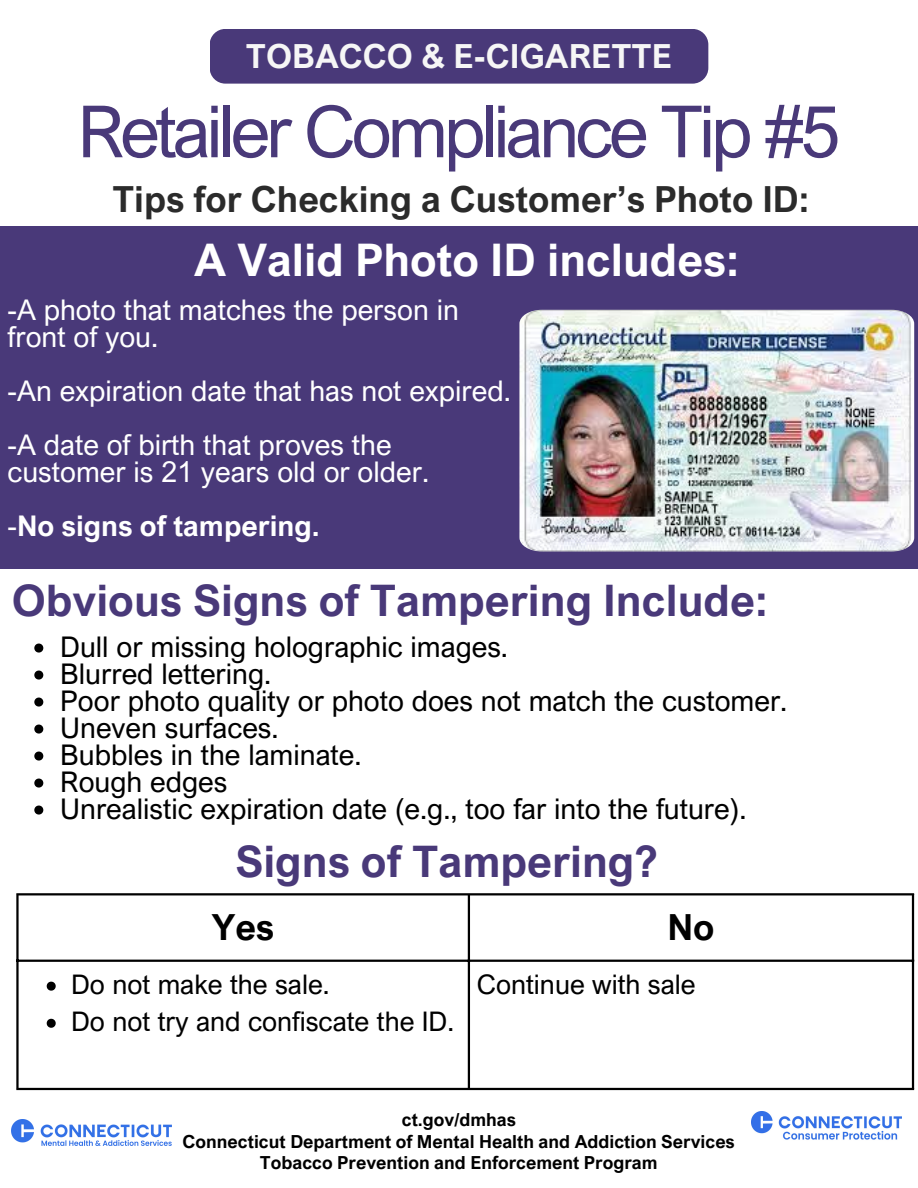
<style>
.page{position:relative;width:918px;height:1188px;background:#fff}
.page>*{position:absolute;margin:0;border:0;box-sizing:border-box;transform-origin:0 0}
.t1{font:72px "Arial Nova";letter-spacing:-.055em;color:#493979}
.t2{font:700 45px "Arial Nova";color:#fff}
.t3{font:700 43.5px "Arial Nova";color:#493979}
.t4{font:700 36px "Arial Nova";color:#2b2b2b}
.t5{font:700 36px "Arial Nova";color:#000}
.t6{font:700 33.3px "Arial Nova";color:#f6f6f6}
.t7{font:28.5px "Arial Nova";color:#000}
.t8{font:28.5px/27px "Arial Nova";color:#fff}
.t9{font:700 28.5px "Arial Nova";color:#fff}
.t10{font:27px "Arial Nova";color:#000}
.t11{font:700 18px "Arial Nova";color:#000}
.s1{font-weight:400}
</style>
<div class="page">
<div style="left:210px;top:29px;width:498px;height:55px;background:#493979;border-radius:16px"></div>
<div style="left:0;top:226px;width:918px;height:343px;background:#493979"></div>
<img style="left:12px;top:1120px;width:160px;height:25px">
<img style="left:752px;top:1112px;width:149px;height:28px">
<img style="left:519px;top:310px;width:395px;height:242px">
<svg style="left:47px;top:982px;width:9px;height:9px"></svg>
<svg style="left:47px;top:1019px;width:9px;height:9px"></svg>
<hr style="left:16px;top:895px;width:3px;height:193px;background:#000">
<hr style="left:468px;top:895px;width:2px;height:193px;background:#000">
<hr style="left:912px;top:895px;width:2px;height:193px;background:#000">
<hr style="left:16px;top:893px;width:898px;height:2px;background:#000">
<hr style="left:16px;top:960px;width:898px;height:2px;background:#000">
<hr style="left:16px;top:1088px;width:898px;height:2px;background:#000">
<svg style="left:34px;top:644px;width:9px;height:9px"></svg>
<svg style="left:34px;top:671px;width:9px;height:9px"></svg>
<svg style="left:34px;top:698px;width:9px;height:9px"></svg>
<svg style="left:34px;top:725px;width:9px;height:9px"></svg>
<svg style="left:34px;top:752px;width:9px;height:9px"></svg>
<svg style="left:34px;top:779px;width:9px;height:9px"></svg>
<svg style="left:34px;top:806px;width:9px;height:9px"></svg>
<h3 class="t6" style="left:246px;top:36px;width:428px">TOBACCO &amp; E-CIGARETTE</h3>
<p class="t1" style="left:78px;top:87px;width:764px">Retailer Compliance Tip #5</p>
<p class="t4" style="left:112px;top:176px;width:698px">Tips for Checking a Customer’s Photo ID:</p>
<p class="t2" style="left:194px;top:232px;width:547px">A Valid Photo ID includes:</p>
<h1 class="t8" style="left:8px;top:296px;width:453px">-A photo that matches the person in front of you.</h1>
<h4 class="t8" style="left:8px;top:377px;width:505px">-An expiration date that has not expired.</h4>
<h2 class="t8" style="left:8px;top:431px;width:423px">-A date of birth that proves the customer is 21 years old or older.</h2>
<h6 class="t9" style="left:8px;top:508px;width:314px"><span class="s1">-</span>No signs of tampering.</h6>
<p class="t3" style="left:12px;top:574px;width:758px">Obvious Signs of Tampering Include:</p>
<p class="t7" style="left:60px;top:629px;width:449px">Dull or missing holographic images.</p>
<p class="t7" style="left:60px;top:656px;width:213px">Blurred lettering.</p>
<p class="t7" style="left:60px;top:683px;width:729px">Poor photo quality or photo does not match the customer.</p>
<p class="t7" style="left:60px;top:710px;width:220px">Uneven surfaces.</p>
<p class="t7" style="left:60px;top:737px;width:303px">Bubbles in the laminate.</p>
<p class="t7" style="left:60px;top:764px;width:169px">Rough edges</p>
<p class="t7" style="left:60px;top:791px;width:688px">Unrealistic expiration date (e.g., too far into the future).</p>
<p class="t3" style="left:235px;top:835px;width:424px">Signs of Tampering?</p>
<h6 class="t5" style="left:212px;top:905px;width:64px">Yes</h6>
<h6 class="t5" style="left:667px;top:905px;width:49px">No</h6>
<p class="t10" style="left:71px;top:968px;width:260px">Do not make the sale.</p>
<p class="t10" style="left:71px;top:1005px;width:384px">Do not try and confiscate the ID.</p>
<p class="t10" style="left:477px;top:968px;width:220px">Continue with sale</p>
<p class="t11" style="left:402px;top:1109px;width:116px">ct.gov/dmhas</p>
<p class="t11" style="left:183px;top:1130px;width:554px">Connecticut Department of Mental Health and Addiction Services</p>
<p class="t11" style="left:260px;top:1151px;width:399px">Tobacco Prevention and Enforcement Program</p>
</div>
